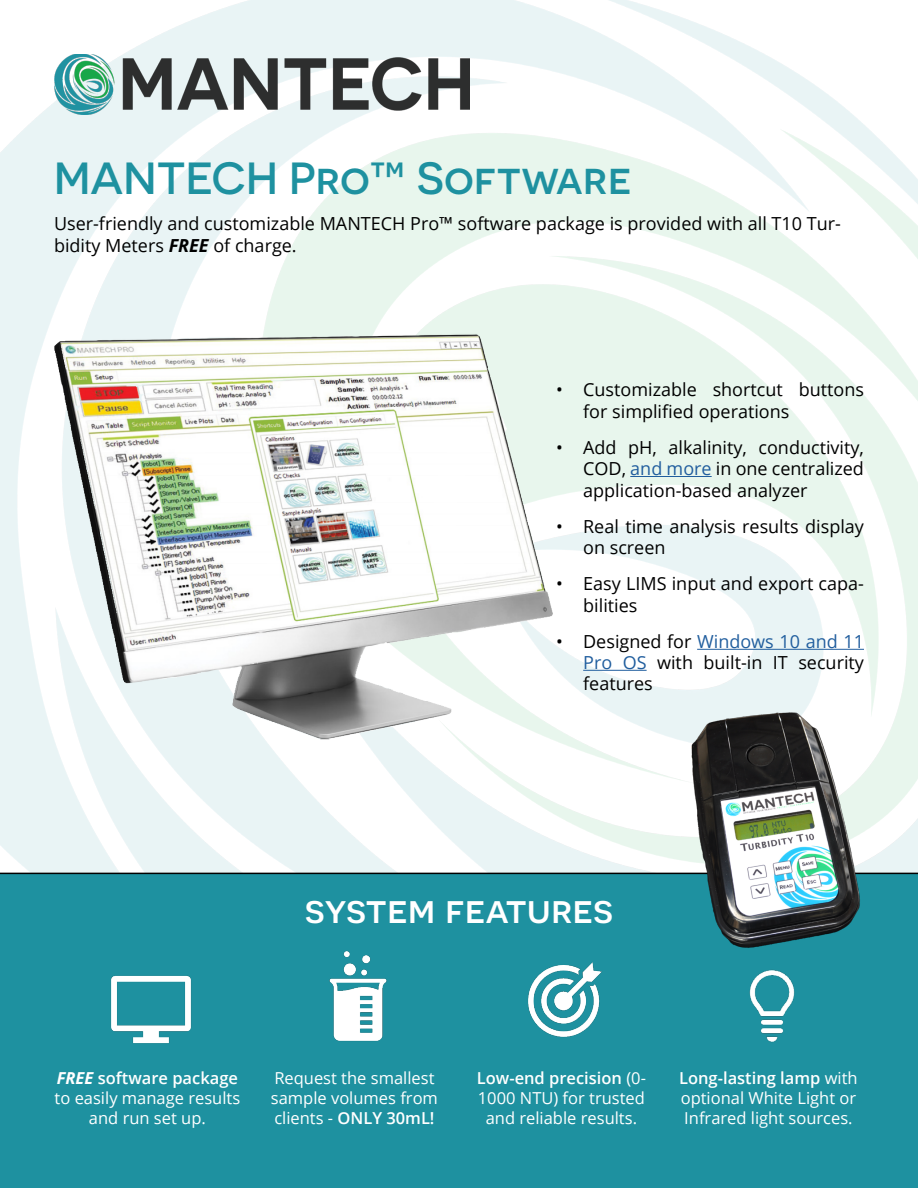
<style>
.page{position:relative;width:918px;height:1188px;background:#fff}
.page>*{position:absolute;margin:0;border:0;box-sizing:border-box;transform-origin:0 0}
.t1{font:500 45px "Novecentosanswide";color:#1e91a0}
.t2{font:500 39px "Novecentosanswide";color:#fff}
.t3{font:18px/21.6px "Open Sans";color:#000}
.t4{font:16.5px/19.8px "Open Sans";color:#fff;text-align:center}
.s1{font-weight:700;font-style:italic}
.s2{color:#215e9e}
.s3{font-weight:600}
</style>
<div class="page">
<img style="left:0;top:0;width:918px;height:873px">
<img style="left:54px;top:54px;width:416px;height:60px">
<img style="left:31px;top:322px;width:525px;height:418px">
<hr style="left:630px;top:476px;width:82px;height:1px;background:#215e9e">
<hr style="left:697px;top:649px;width:167px;height:1px;background:#215e9e">
<hr style="left:583px;top:670px;width:64px;height:1px;background:#215e9e">
<div style="left:0;top:873px;width:918px;height:315px;background:#1e91a0"></div>
<img style="left:104px;top:962px;width:94px;height:82px">
<img style="left:310px;top:948px;width:95px;height:96px">
<img style="left:520px;top:955px;width:90px;height:89px">
<img style="left:731px;top:996px;width:82px;height:48px">
<img style="left:605px;top:701px;width:313px;height:295px">
<h1 class="t1" style="left:54px;top:152px;width:579px">MANTECH Pro™ Software</h1>
<p class="t3" style="left:54px;top:213px;width:788px">User-friendly and customizable MANTECH Pro™ software package is provided with all T10 Tur&shy;bidity Meters <span class="s1">FREE</span> of charge.</p>
<p class="t3" style="left:583px;top:378px;width:282px;text-indent:-27px">• Customizable shortcut buttons for simplified operations</p>
<p class="t3" style="left:583px;top:436px;width:282px;text-align:justify;text-indent:-27px">• Add pH, alkalinity, conductivity, COD, <span class="s2">and more</span> in one centralized application-based analyzer</p>
<p class="t3" style="left:583px;top:515px;width:282px;text-indent:-27px">• Real time analysis results display on screen</p>
<p class="t3" style="left:583px;top:573px;width:282px;text-indent:-27px">• Easy LIMS input and export capa&shy;bilities</p>
<p class="t3" style="left:583px;top:630px;width:282px;line-height:21px;text-align:justify;text-indent:-27px">• Designed for <span class="s2">Windows 10 and 11<br>Pro OS</span> with built-in IT security features</p>
<h2 class="t2" style="left:305px;top:886px;width:310px">system features</h2>
<p class="t4" style="left:55px;top:1068px;width:187px"><span class="s1">FREE</span> <span class="s3">software package </span>to easily manage results and run set up.</p>
<p class="t4" style="left:271px;top:1068px;width:169px;text-align:left">Request the smallest sample volumes from clients - <span class="s3">ONLY 30mL!</span></p>
<p class="t4" style="left:477px;top:1068px;width:171px"><span class="s3">Low-end precision</span> (0-<br>1000 NTU) for trusted and reliable results.</p>
<p class="t4" style="left:679px;top:1068px;width:180px;text-align:justify"><span class="s3">Long-lasting lamp</span> with optional White Light or Infrared light sources.</p>
</div>
